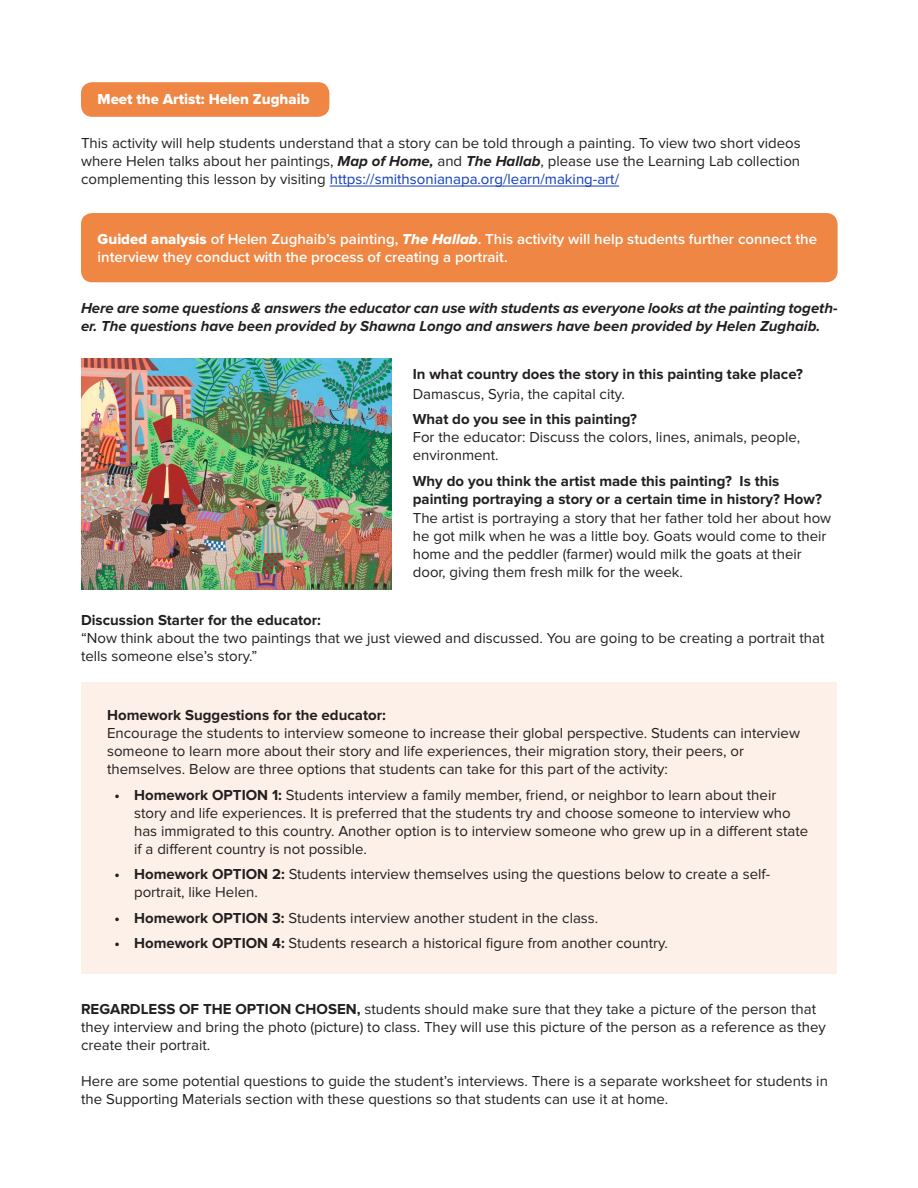
<style>
.page{position:relative;width:918px;height:1188px;background:#fff}
.page>*{position:absolute;margin:0;border:0;box-sizing:border-box;transform-origin:0 0}
.t1{font:15px/18px "Proxima Nova";color:#231f20}
.t2{font:700 15px/18px "Proxima Nova";color:#231f20}
.t3{font:italic 700 15px/18px "Proxima Nova";color:#231f20}
.t4{font:600 15px/18px "Proxima Nova";color:#fff}
.t5{font:15px "Proxima Nova Extrabld";color:#fff}
.s1{font-weight:700;font-style:italic}
.s2{color:#103cc0}
.s3{font-family:"Proxima Nova Extrabld";font-weight:400}
.s4{font-family:"Proxima Nova Extrabld It";font-weight:400}
.s5{font-weight:700}
</style>
<div class="page">
<div style="left:81px;top:82px;width:248px;height:35px;background:#ef8643;border-radius:11px"></div>
<div style="left:81px;top:213px;width:757px;height:69px;background:#ef8643;border-radius:11px"></div>
<div style="left:81px;top:682px;width:756px;height:292px;background:#fdf0e8"></div>
<hr style="left:330px;top:186px;width:289px;height:1px;background:#103cc0">
<img style="left:81px;top:358px;width:310px;height:232px">
<p class="t5" style="left:98px;top:90px;width:214px">Meet the Artist: Helen Zughaib</p>
<p class="t1" style="left:81px;top:134px;width:721px;text-align:justify">This activity will help students understand that a story can be told through a painting. To view two short videos where Helen talks about her paintings, <span class="s1">Map of Home,</span> and <span class="s1">The Hallab</span>, please use the Learning Lab collection complementing this lesson by visiting <span class="s2">https://smithsonianapa.org/learn/making-art/</span></p>
<p class="t4" style="left:98px;top:229px;width:721px"><span class="s3">Guided analysis</span> of Helen Zughaib’s painting, <span class="s4">The Hallab</span>. This activity will help students further connect the interview they conduct with the process of creating a portrait.</p>
<p class="t3" style="left:81px;top:299px;width:758px">Here are some questions &amp; answers the educator can use with students as everyone looks at the painting togeth&shy;er. The questions have been provided by Shawna Longo and answers have been provided by Helen Zughaib.</p>
<p class="t2" style="left:413px;top:365px;width:392px">In what country does the story in this painting take place?</p>
<p class="t1" style="left:413px;top:385px;width:213px">Damascus, Syria, the capital city.</p>
<p class="t2" style="left:413px;top:410px;width:226px">What do you see in this painting?</p>
<p class="t1" style="left:413px;top:428px;width:389px">For the educator: Discuss the colors, lines, animals, people, environment.</p>
<p class="t2" style="left:413px;top:472px;width:411px">Why do you think the artist made this painting? Is this painting portraying a story or a certain time in history? How?</p>
<p class="t1" style="left:413px;top:509px;width:420px">The artist is portraying a story that her father told her about how he got milk when he was a little boy. Goats would come to their home and the peddler (farmer) would milk the goats at their door, giving them fresh milk for the week.</p>
<p class="t2" style="left:81px;top:611px;width:242px">Discussion Starter for the educator:</p>
<p class="t1" style="left:81px;top:629px;width:745px">“Now think about the two paintings that we just viewed and discussed. You are going to be creating a portrait that tells someone else’s story.”</p>
<p class="t1" style="left:107px;top:706px;width:694px"><span class="s5">Homework Suggestions for the educator:<br></span>Encourage the students to interview someone to increase their global perspective. Students can interview someone to learn more about their story and life experiences, their migration story, their peers, or themselves. Below are three options that students can take for this part of the activity:</p>
<p class="t1" style="left:134px;top:786px;width:676px;text-indent:-20px"><span class="s5">• Homework OPTION 1:</span> Students interview a family member, friend, or neighbor to learn about their story and life experiences. It is preferred that the students try and choose someone to interview who has immigrated to this country. Another option is to interview someone who grew up in a different state if a different country is not possible.</p>
<p class="t1" style="left:134px;top:865px;width:638px;text-indent:-20px"><span class="s5">• Homework OPTION 2:</span> Students interview themselves using the questions below to create a self&shy;portrait, like Helen.</p>
<p class="t1" style="left:115px;top:909px;width:485px"><span class="s5">• Homework OPTION 3:</span> Students interview another student in the class.</p>
<p class="t1" style="left:115px;top:934px;width:555px"><span class="s5">• Homework OPTION 4:</span> Students research a historical figure from another country.</p>
<p class="t1" style="left:81px;top:1000px;width:747px"><span class="s5">REGARDLESS OF THE OPTION CHOSEN,</span> students should make sure that they take a picture of the person that they interview and bring the photo (picture) to class. They will use this picture of the person as a reference as they create their portrait.</p>
<p class="t1" style="left:81px;top:1072px;width:748px">Here are some potential questions to guide the student’s interviews. There is a separate worksheet for students in the Supporting Materials section with these questions so that students can use it at home.</p>
</div>
